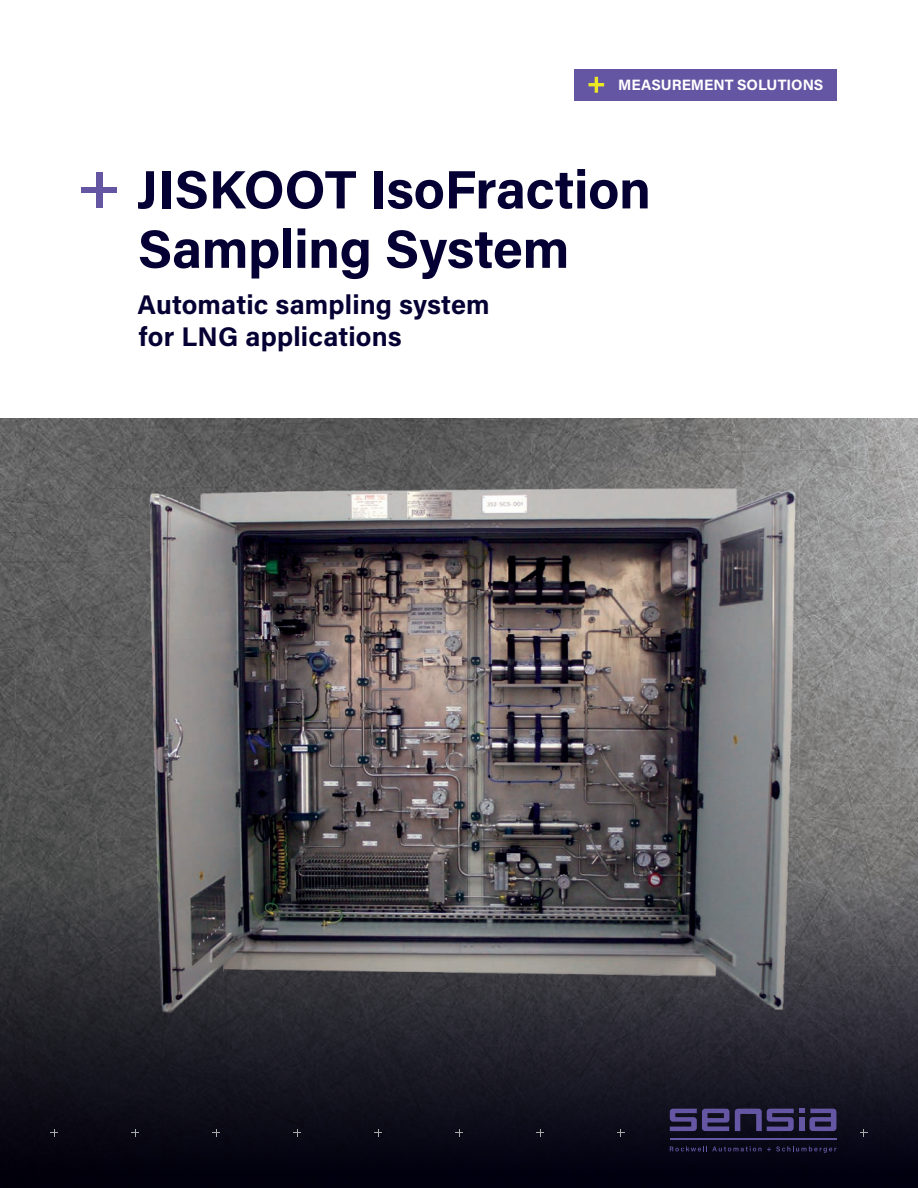
<style>
.page{position:relative;width:918px;height:1188px;background:#fff}
.page>*{position:absolute;margin:0;border:0;box-sizing:border-box;transform-origin:0 0}
.t1{font:700 54px/59.4px "Acumin Pro";letter-spacing:-.01em;color:#050033}
.t2{font:700 27px/32.4px "Acumin Pro";letter-spacing:.005em;color:#050033}
.t3{font:700 15px "Acumin Pro";color:#fff}
</style>
<div class="page">
<img style="left:0;top:418px;width:918px;height:463px">
<svg style="left:0;top:881px;width:918px;height:307px;background:#1b1b25"></svg>
<img style="left:147px;top:467px;width:656px;height:559px">
<svg style="left:617px;top:1129px;width:8px;height:7px"></svg>
<svg style="left:536px;top:1129px;width:8px;height:7px"></svg>
<svg style="left:455px;top:1129px;width:8px;height:7px"></svg>
<svg style="left:374px;top:1129px;width:8px;height:7px"></svg>
<svg style="left:293px;top:1129px;width:8px;height:7px"></svg>
<svg style="left:212px;top:1129px;width:8px;height:7px"></svg>
<svg style="left:131px;top:1129px;width:8px;height:7px"></svg>
<svg style="left:50px;top:1129px;width:8px;height:7px"></svg>
<svg style="left:860px;top:1129px;width:8px;height:7px"></svg>
<svg style="left:670px;top:1109px;width:59px;height:22px"></svg>
<svg style="left:735px;top:1109px;width:101px;height:22px;background:#3d3464"></svg>
<div style="left:799px;top:1117px;width:5px;height:14px;background:#6556a4"></div>
<hr style="left:670px;top:1138px;width:166px;height:1px;background:#6556a4">
<svg style="left:670px;top:1146px;width:166px;height:7px"></svg>
<div style="left:575px;top:69px;width:262px;height:32px;background:#6556a4"></div>
<svg style="left:588px;top:77px;width:16px;height:16px"></svg>
<div style="left:96px;top:172px;width:6px;height:36px;background:#6556a4"></div>
<div style="left:81px;top:187px;width:36px;height:6px;background:#6556a4"></div>
<p class="t3" style="left:618px;top:74px;width:207px">MEASUREMENT SOLUTIONS</p>
<h1 class="t1" style="left:136px;top:157px;width:516px">JISKOOT IsoFraction<br>Sampling System</h1>
<p class="t2" style="left:138px;top:287px;width:354px">Automatic sampling system for LNG applications</p>
</div>
